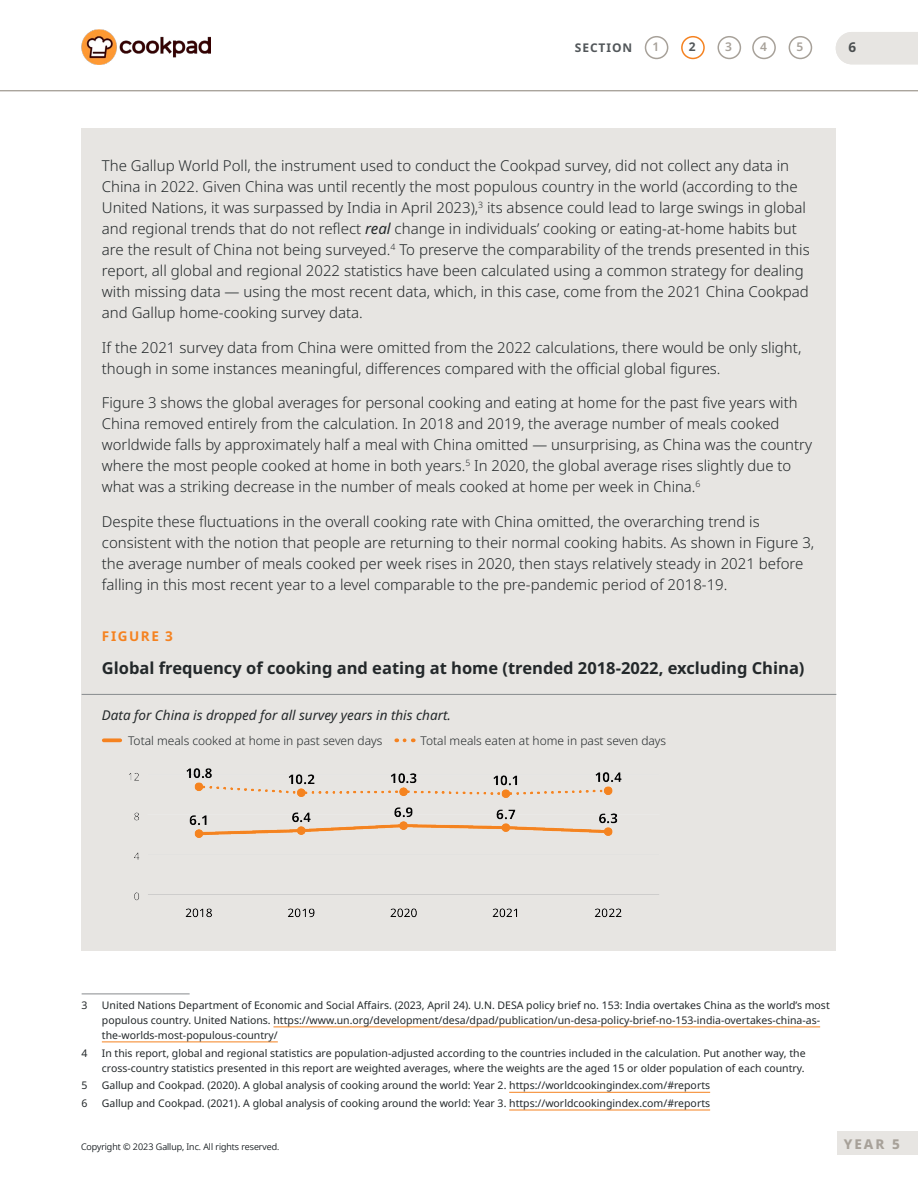
<style>
.page{position:relative;width:918px;height:1188px;background:#fff}
.page>*{position:absolute;margin:0;border:0;box-sizing:border-box;transform-origin:0 0}
.element_title{font:700 16.5px "Noto Sans";color:#23282a}
.body_shaded{font:300 15px/21px "Noto Sans";color:#23282a}
.subheading{font:italic 13.5px "Noto Sans";color:#23282a}
.element_label{font:700 13.5px "Noto Sans";letter-spacing:.115em;color:#f58220}
.t1{font:800 13.5px "Noto Sans";color:#a7a199}
.t2{font:700 13.5px "Noto Sans";color:#52575a}
.t3{font:300 12px "Noto Sans";color:#23282a}
.t4{font:700 12px "Noto Sans";letter-spacing:.075em;color:#52575a}
.t5{font:600 12px "Noto Sans";color:#a7a199}
.footnote_hanging_ind{font:10.5px/15px "Noto Sans";color:#23282a}
.t6{font:300 9px "Noto Sans";color:#52575a}
.s1{font-weight:400;font-style:italic}
</style>
<div class="page">
<img style="left:81px;top:29px;width:129px;height:35px">
<hr style="left:0;top:90px;width:918px;height:1px;background:#a7a199">
<div style="left:836px;top:32px;width:82px;height:32px;background:#e7e5e2"></div>
<div style="left:837px;top:1132px;width:81px;height:23px;background:#e7e5e2"></div>
<div style="left:645px;top:36px;width:23px;height:23px;border:2px solid #a7a199;border-radius:50%"></div>
<div style="left:681px;top:36px;width:24px;height:23px;border:2px solid #f58220;border-radius:50%"></div>
<div style="left:718px;top:36px;width:23px;height:23px;border:2px solid #a7a199;border-radius:50%"></div>
<div style="left:752px;top:36px;width:24px;height:23px;border:2px solid #a7a199;border-radius:50%"></div>
<div style="left:789px;top:36px;width:23px;height:23px;border:2px solid #a7a199;border-radius:50%"></div>
<div style="left:82px;top:128px;width:754px;height:217px;background:#e7e5e2"></div>
<div style="left:82px;top:310px;width:754px;height:91px;background:#e7e5e2"></div>
<div style="left:82px;top:365px;width:754px;height:154px;background:#e7e5e2"></div>
<div style="left:82px;top:484px;width:754px;height:133px;background:#e7e5e2"></div>
<div style="left:82px;top:880px;width:754px;height:70px;background:#e7e5e2"></div>
<div style="left:82px;top:606px;width:754px;height:317px;background:#e7e5e2"></div>
<hr style="left:82px;top:694px;width:754px;height:1px;background:#878b8d">
<svg style="left:104px;top:738px;width:16px;height:4px"></svg>
<svg style="left:405px;top:738px;width:9px;height:4px"></svg>
<img style="left:129px;top:768px;width:530px;height:150px">
<hr style="left:82px;top:994px;width:108px;height:1px;background:#878b8d">
<hr style="left:273px;top:1027px;width:547px;height:1px;background:#f58220">
<hr style="left:102px;top:1042px;width:176px;height:1px;background:#f58220">
<hr style="left:509px;top:1092px;width:201px;height:1px;background:#f58220">
<hr style="left:509px;top:1110px;width:201px;height:1px;background:#f58220">
<p class="t4" style="left:575px;top:39px;width:59px">SECTION</p>
<p class="t5" style="left:653px;top:38px;width:8px">1</p>
<p class="t4" style="left:689px;top:38px;width:8px">2</p>
<p class="t5" style="left:725px;top:38px;width:8px">3</p>
<p class="t5" style="left:760px;top:38px;width:8px">4</p>
<p class="t5" style="left:796px;top:38px;width:8px">5</p>
<p class="t2" style="left:848px;top:38px;width:9px">6</p>
<p class="body_shaded" style="left:102px;top:156px;width:709px">The Gallup World Poll, the instrument used to conduct the Cookpad survey, did not collect any data in China in 2022. Given China was until recently the most populous country in the world (according to the United Nations, it was surpassed by India in April 2023),<sup>3</sup> its absence could lead to large swings in global and regional trends that do not reflect <span class="s1">real</span> change in individuals’ cooking or eating-at-home habits but are the result of China not being surveyed.<sup>4</sup> To preserve the comparability of the trends presented in this report, all global and regional 2022 statistics have been calculated using a common strategy for dealing with missing data — using the most recent data, which, in this case, come from the 2021 China Cookpad and Gallup home-cooking survey data.</p>
<p class="body_shaded" style="left:102px;top:337px;width:701px">If the 2021 survey data from China were omitted from the 2022 calculations, there would be only slight, though in some instances meaningful, differences compared with the official global figures.</p>
<p class="body_shaded" style="left:102px;top:393px;width:712px">Figure 3 shows the global averages for personal cooking and eating at home for the past five years with China removed entirely from the calculation. In 2018 and 2019, the average number of meals cooked worldwide falls by approximately half a meal with China omitted — unsurprising, as China was the country where the most people cooked at home in both years.<sup>5</sup> In 2020, the global average rises slightly due to what was a striking decrease in the number of meals cooked at home per week in China.<sup>6</sup></p>
<p class="body_shaded" style="left:102px;top:511px;width:714px">Despite these fluctuations in the overall cooking rate with China omitted, the overarching trend is consistent with the notion that people are returning to their normal cooking habits. As shown in Figure 3, the average number of meals cooked per week rises in 2020, then stays relatively steady in 2021 before falling in this most recent year to a level comparable to the pre-pandemic period of 2018-19.</p>
<p class="element_label" style="left:102px;top:627px;width:73px">FIGURE 3</p>
<p class="element_title" style="left:102px;top:656px;width:704px">Global frequency of cooking and eating at home (trended 2018‑2022, excluding China)</p>
<p class="subheading" style="left:102px;top:706px;width:351px">Data for China is dropped for all survey years in this chart.</p>
<p class="t3" style="left:128px;top:732px;width:256px">Total meals cooked at home in past seven days</p>
<p class="t3" style="left:421px;top:732px;width:247px">Total meals eaten at home in past seven days</p>
<p class="footnote_hanging_ind" style="left:82px;top:998px;width:8px">3</p>
<p class="footnote_hanging_ind" style="left:102px;top:998px;width:729px">United Nations Department of Economic and Social Affairs. (2023, April 24). U.N. DESA policy brief no. 153: India overtakes China as the world’s most populous country. United Nations. https://www.un.org/development/desa/dpad/publication/un-desa-policy-brief-no-153-india-overtakes-china-as&shy;the-worlds-most-populous-country/</p>
<p class="footnote_hanging_ind" style="left:82px;top:1046px;width:8px">4</p>
<p class="footnote_hanging_ind" style="left:102px;top:1046px;width:705px">In this report, global and regional statistics are population-adjusted according to the countries included in the calculation. Put another way, the cross-country statistics presented in this report are weighted averages, where the weights are the aged 15 or older population of each country.</p>
<p class="footnote_hanging_ind" style="left:82px;top:1078px;width:8px">5</p>
<p class="footnote_hanging_ind" style="left:102px;top:1078px;width:610px">Gallup and Cookpad. (2020). A global analysis of cooking around the world: Year 2. https://worldcookingindex.com/#reports</p>
<p class="footnote_hanging_ind" style="left:82px;top:1096px;width:8px">6</p>
<p class="footnote_hanging_ind" style="left:102px;top:1096px;width:610px">Gallup and Cookpad. (2021). A global analysis of cooking around the world: Year 3. https://worldcookingindex.com/#reports</p>
<p class="t6" style="left:81px;top:1141px;width:200px">Copyright © 2023 Gallup, Inc. All rights reserved.</p>
<p class="t1" style="left:844px;top:1134px;width:58px">YEAR 5</p>
</div>
